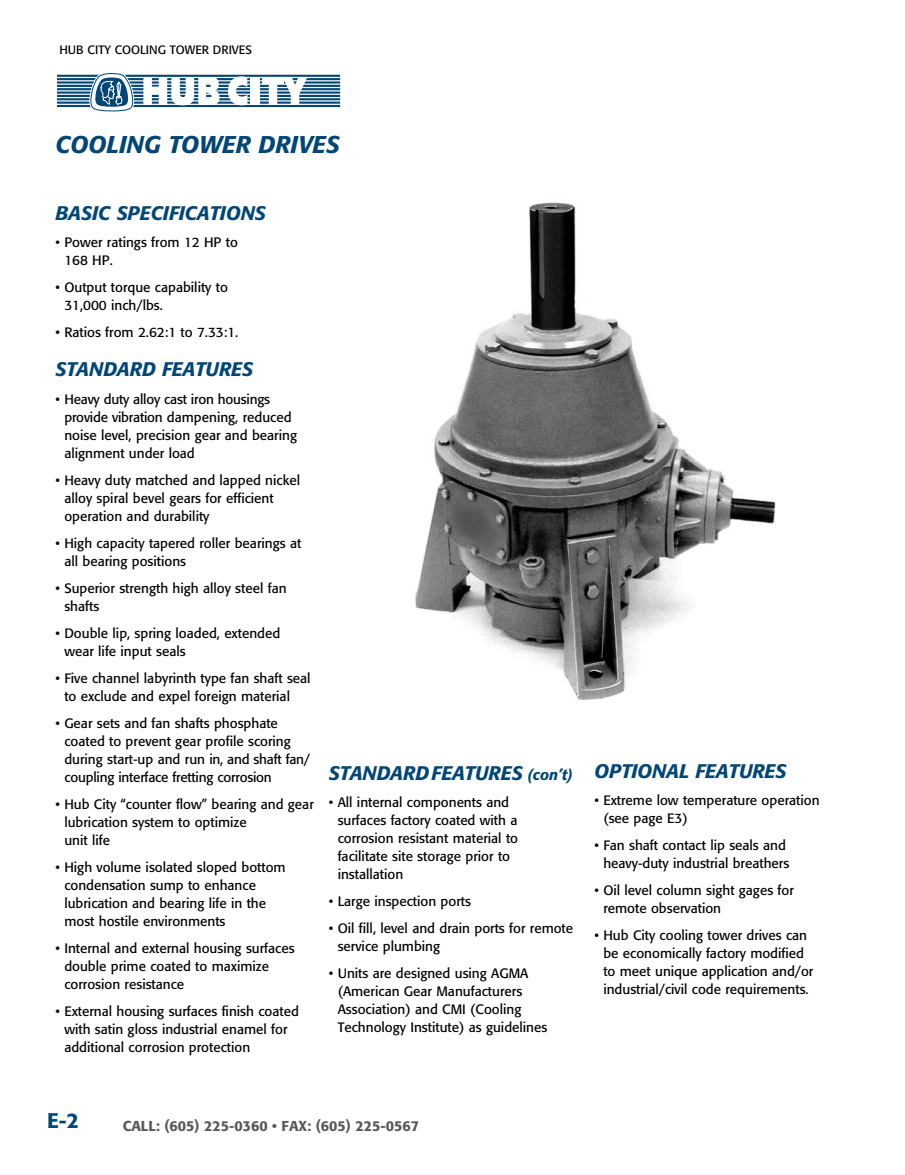
<style>
.page{position:relative;width:905px;height:1175px;background:#fff}
.page>*{position:absolute;margin:0;border:0;box-sizing:border-box;transform-origin:0 0}
.t1{font:italic 500 24px "Formata";color:#004677}
.t2{font:500 21px "Formata";color:#004677}
.t3{font:italic 500 19.5px "Formata";color:#004677}
.t4{font:500 14.25px "Formata";color:#58595b}
.t5{font:13.5px/18px "Formata";color:#000}
.t6{font:12px "Formata";color:#000}
.s1{font-size:15px}
</style>
<div class="page">
<hr style="left:57px;top:75px;width:283px;height:2px;background:#004677">
<hr style="left:57px;top:78px;width:283px;height:2px;background:#004677">
<hr style="left:57px;top:81px;width:283px;height:3px;background:#004677">
<hr style="left:57px;top:85px;width:283px;height:2px;background:#004677">
<hr style="left:57px;top:88px;width:283px;height:2px;background:#004677">
<hr style="left:57px;top:91px;width:283px;height:3px;background:#004677">
<hr style="left:57px;top:95px;width:283px;height:2px;background:#004677">
<hr style="left:57px;top:98px;width:283px;height:2px;background:#004677">
<hr style="left:57px;top:102px;width:283px;height:2px;background:#004677">
<hr style="left:57px;top:105px;width:283px;height:2px;background:#004677">
<svg style="left:86px;top:73px;width:49px;height:39px"></svg>
<svg style="left:143px;top:78px;width:76px;height:27px"></svg>
<svg style="left:228px;top:76px;width:19px;height:29px"></svg>
<div style="left:250px;top:77px;width:10px;height:28px;background:#fff"></div>
<svg style="left:262px;top:78px;width:45px;height:27px"></svg>
<img style="left:415px;top:202px;width:361px;height:498px">
<p class="t6" style="left:59px;top:42px;width:194px">HUB CITY COOLING TOWER DRIVES</p>
<h1 class="t1" style="left:56px;top:129px;width:31px">COOLING</h1>
<h1 class="t1" style="left:169px;top:129px;width:31px">TOWER</h1>
<h1 class="t1" style="left:258px;top:129px;width:82px">DRIVES</h1>
<h3 class="t3" style="left:56px;top:201px;width:206px">BASIC SPECIFICA TIONS</h3>
<p class="t5" style="left:64px;top:233px;width:175px;text-indent:-9px">• Power ratings from 12 HP to<br>168 HP.</p>
<p class="t5" style="left:64px;top:278px;width:165px;text-indent:-9px">• Output torque capability to<br>31,000 inch/lbs.</p>
<p class="t5" style="left:56px;top:323px;width:184px">• Ratios from 2.62:1 to 7.33:1.</p>
<h3 class="t3" style="left:56px;top:357px;width:194px">STA NDA RD FEA TURES</h3>
<p class="t5" style="left:64px;top:390px;width:234px;text-indent:-9px">• Heavy duty alloy cast iron housings provide vibration dampening, reduced noise level, precision gear and bearing alignment under load</p>
<p class="t5" style="left:64px;top:471px;width:237px;text-indent:-9px">• Heavy duty matched and lapped nickel alloy spiral bevel gears for efficient operation and durability</p>
<p class="t5" style="left:64px;top:534px;width:238px;text-indent:-9px">• High capacity tapered roller bearings at all bearing positions</p>
<p class="t5" style="left:64px;top:579px;width:224px;text-indent:-9px">• Superior strength high alloy steel fan shafts</p>
<p class="t5" style="left:64px;top:624px;width:217px;text-indent:-9px">• Double lip, spring loaded, extended wear life input seals</p>
<p class="t5" style="left:64px;top:669px;width:248px;text-indent:-9px">• Five channel labyrinth type fan shaft seal to exclude and expel foreign material</p>
<p class="t5" style="left:64px;top:714px;width:247px;text-indent:-9px">• Gear sets and fan shafts phosphate coated to prevent gear profile scoring during start-up and run in, and shaft fan/ coupling interface fretting corrosion</p>
<p class="t5" style="left:64px;top:794px;width:251px;text-indent:-9px">• Hub City “counter flow” bearing and gear lubrication system to optimize<br>unit life</p>
<p class="t5" style="left:64px;top:857px;width:223px;text-indent:-9px">• High volume isolated sloped bottom condensation sump to enhance lubrication and bearing life in the most hostile environments</p>
<p class="t5" style="left:64px;top:938px;width:232px;text-indent:-9px">• Internal and external housing surfaces double prime coated to maximize corrosion resistance</p>
<p class="t5" style="left:64px;top:1001px;width:236px;text-indent:-9px">• External housing surfaces finish coated with satin gloss industrial enamel for additional corrosion protection</p>
<h3 class="t3" style="left:329px;top:761px;width:25px">STANDARD</h3>
<h3 class="t3" style="left:431px;top:761px;width:142px">FEA TURES <span class="s1">(CON’T)</span></h3>
<p class="t5" style="left:338px;top:793px;width:182px;text-indent:-9px">• All internal components and surfaces factory coated with a corrosion resistant material to facilitate site storage prior to installation</p>
<p class="t5" style="left:329px;top:892px;width:144px">• Large inspection ports</p>
<p class="t5" style="left:338px;top:919px;width:237px;text-indent:-9px">• Oil fill, level and drain ports for remote service plumbing</p>
<p class="t5" style="left:338px;top:964px;width:211px;text-indent:-9px">• Units are designed using AGMA (American Gear Manufacturers<br>Association) and CMI (Cooling<br>Technology Institute) as guidelines</p>
<h3 class="t3" style="left:594px;top:759px;width:188px">O PTIONA L FEA TURES</h3>
<p class="t5" style="left:603px;top:791px;width:218px;text-indent:-9px">• Extreme low temperature operation (see page E3)</p>
<p class="t5" style="left:594px;top:836px;width:196px;text-align:right">• Fan shaft contact lip seals and heavy-duty industrial breathers</p>
<p class="t5" style="left:603px;top:881px;width:192px;text-indent:-9px">• Oil level column sight gages for remote observation</p>
<p class="t5" style="left:603px;top:926px;width:211px;text-indent:-9px">• Hub City cooling tower drives can be economically factory modified to meet unique application and/or industrial/civil code requirements.</p>
<h2 class="t2" style="left:47px;top:1107px;width:33px">E-2</h2>
<p class="t4" style="left:123px;top:1117px;width:298px">CALL: (605) 225-0360 • FAX: (605) 225-0567</p>
</div>
